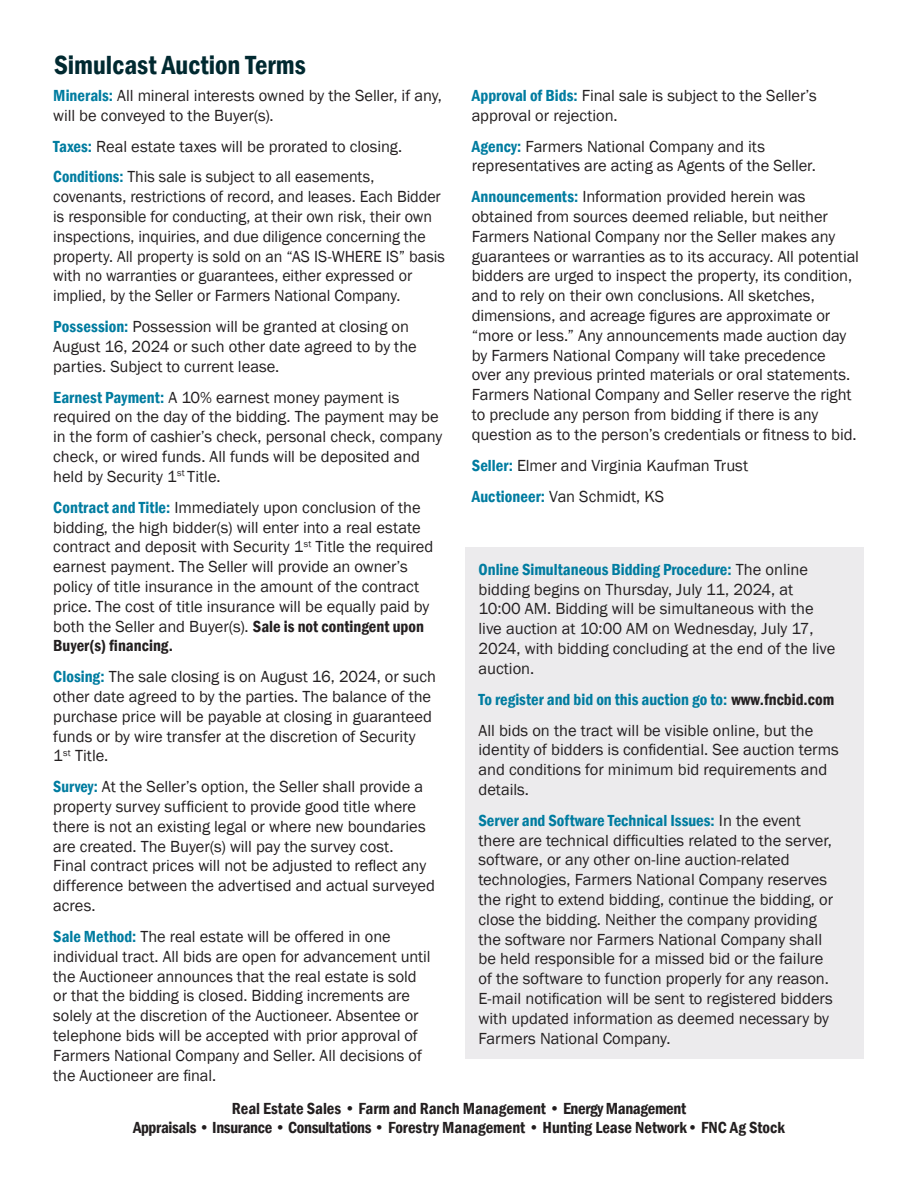
<style>
.page{position:relative;width:918px;height:1188px;background:#fff}
.page>*{position:absolute;margin:0;border:0;box-sizing:border-box;transform-origin:0 0}
.t1{font:600 condensed 27px "Franklin Gothic";color:#002930}
.t2{font:16.5px/19.8px "Franklin Gothic";letter-spacing:-.005em;color:#231f20}
.t3{font:600 condensed 16.5px/19.8px "Franklin Gothic";color:#231f20;text-align:center}
.s1{font-weight:600;font-stretch:condensed;color:#007ca0}
.s2{font-weight:600;font-stretch:condensed}
</style>
<div class="page">
<div style="left:465px;top:547px;width:399px;height:511px;background:#ecebed"></div>
<h1 class="t1" style="left:54px;top:47px;width:253px">Simulcast Auction Terms</h1>
<p class="t2" style="left:53px;top:86px;width:390px"><span class="s1">Minerals:</span> All mineral interests owned by the Seller, if any, will be conveyed to the Buyer(s).</p>
<p class="t2" style="left:53px;top:131px;width:351px;line-height:30.9px"><span class="s1">Taxes:</span> Real estate taxes will be prorated to closing.<br><span class="s1">Conditions:</span> This sale is subject to all easements,</p>
<p class="t2" style="left:53px;top:187px;width:393px">covenants, restrictions of record, and leases. Each Bidder is responsible for conducting, at their own risk, their own inspections, inquiries, and due diligence concerning the property. All property is sold on an “AS IS-WHERE IS” basis with no warranties or guarantees, either expressed or implied, by the Seller or Farmers National Company.</p>
<p class="t2" style="left:53px;top:317px;width:365px"><span class="s1">Possession:</span> Possession will be granted at closing on<br>August 16, 2024 or such other date agreed to by the parties. Subject to current lease.</p>
<p class="t2" style="left:53px;top:388px;width:390px"><span class="s1">Earnest Payment:</span> A 10% earnest money payment is required on the day of the bidding. The payment may be in the form of cashier’s check, personal check, company check, or wired funds. All funds will be deposited and held by Security 1<sup>st</sup> Title.</p>
<p class="t2" style="left:53px;top:498px;width:382px"><span class="s1">Contract and Title:</span> Immediately upon conclusion of the bidding, the high bidder(s) will enter into a real estate contract and deposit with Security 1<sup>st</sup> Title the required earnest payment. The Seller will provide an owner’s policy of title insurance in the amount of the contract price. The cost of title insurance will be equally paid by both the Seller and Buyer(s). <span class="s2">Sale is not contingent upon Buyer(s) financing.</span></p>
<p class="t2" style="left:53px;top:667px;width:384px"><span class="s1">Closing:</span> The sale closing is on August 16, 2024, or such other date agreed to by the parties. The balance of the purchase price will be payable at closing in guaranteed funds or by wire transfer at the discretion of Security 1<sup>st</sup> Title.</p>
<p class="t2" style="left:53px;top:777px;width:383px"><span class="s1">Survey:</span> At the Seller’s option, the Seller shall provide a property survey sufficient to provide good title where there is not an existing legal or where new boundaries are created. The Buyer(s) will pay the survey cost.<br>Final contract prices will not be adjusted to reflect any difference between the advertised and actual surveyed acres.</p>
<p class="t2" style="left:53px;top:927px;width:379px"><span class="s1">Sale Method:</span> The real estate will be offered in one individual tract. All bids are open for advancement until the Auctioneer announces that the real estate is sold or that the bidding is closed. Bidding increments are solely at the discretion of the Auctioneer. Absentee or telephone bids will be accepted with prior approval of Farmers National Company and Seller. All decisions of the Auctioneer are final.</p>
<p class="t2" style="left:472px;top:86px;width:347px"><span class="s1">Approval of Bids:</span> Final sale is subject to the Seller’s approval or rejection.</p>
<p class="t2" style="left:472px;top:137px;width:346px"><span class="s1">Agency:</span> Farmers National Company and its representatives are acting as Agents of the Seller.</p>
<p class="t2" style="left:472px;top:187px;width:389px"><span class="s1">Announcements:</span> Information provided herein was obtained from sources deemed reliable, but neither Farmers National Company nor the Seller makes any guarantees or warranties as to its accuracy. All potential bidders are urged to inspect the property, its condition, and to rely on their own conclusions. All sketches, dimensions, and acreage figures are approximate or “more or less.” Any announcements made auction day by Farmers National Company will take precedence over any previous printed materials or oral statements.<br>Farmers National Company and Seller reserve the right to preclude any person from bidding if there is any question as to the person’s credentials or fitness to bid.</p>
<p class="t2" style="left:472px;top:450px;width:278px;line-height:30.9px"><span class="s1">Seller:</span> Elmer and Virginia Kaufman Trust<br><span class="s1">Auctioneer:</span> Van Schmidt, KS</p>
<p class="t2" style="left:479px;top:560px;width:358px"><span class="s1">Online Simultaneous Bidding Procedure:</span> The online bidding begins on Thursday, July 11, 2024, at 10:00 AM. Bidding will be simultaneous with the live auction at 10:00 AM on Wednesday, July 17, 2024, with bidding concluding at the end of the live auction.</p>
<p class="t2" style="left:479px;top:684px;width:357px;line-height:30.9px"><span class="s1">To register and bid on this auction go to:</span> <span class="s2">www.fncbid.com<br></span>All bids on the tract will be visible online, but the</p>
<p class="t2" style="left:479px;top:740px;width:362px">identity of bidders is confidential. See auction terms and conditions for minimum bid requirements and details.</p>
<p class="t2" style="left:479px;top:811px;width:356px"><span class="s1">Server and Software Technical Issues:</span> In the event there are technical difficulties related to the server, software, or any other on-line auction-related technologies, Farmers National Company reserves the right to extend bidding, continue the bidding, or close the bidding. Neither the company providing the software nor Farmers National Company shall be held responsible for a missed bid or the failure of the software to function properly for any reason.<br>E-mail notification will be sent to registered bidders with updated information as deemed necessary by Farmers National Company.</p>
<p class="t3" style="left:133px;top:1098px;width:653px">Real Estate Sales • Farm and Ranch Management • Energy Management<br>Appraisals • Insurance • Consultations • Forestry Management • Hunting Lease Network• FNC Ag Stock</p>
</div>
